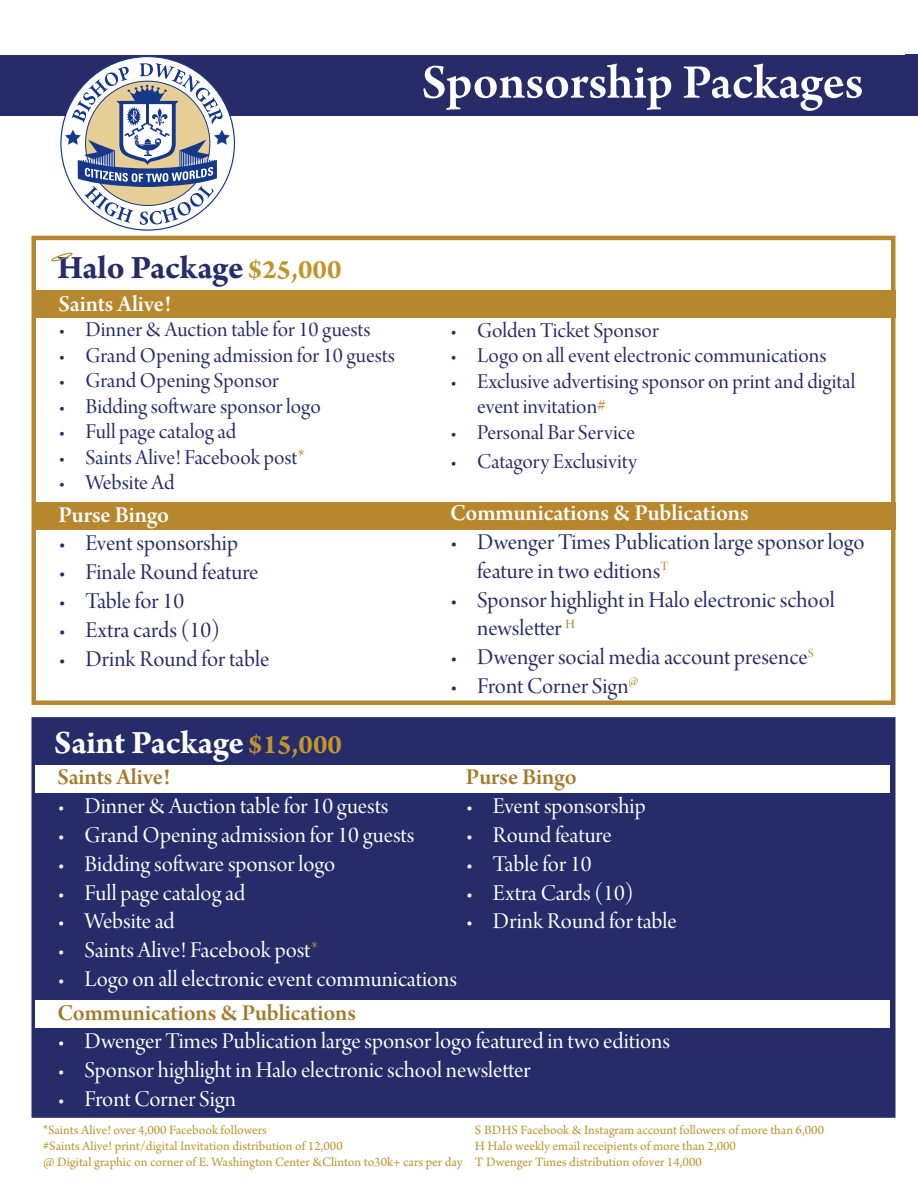
<style>
.page{position:relative;width:918px;height:1188px;background:#fff}
.page>*{position:absolute;margin:0;border:0;box-sizing:border-box;transform-origin:0 0}
.t1{font:600 51px "Arno Pro";color:#fff}
.t2{font:700 34.5px "Arno Pro";letter-spacing:-.005em;color:#fff}
.t3{font:700 34.5px "Arno Pro";letter-spacing:-.005em;color:#252c69}
.t4{font:24px "Arno Pro Display";color:#fff}
.t5{font:24px/28.8px "Arno Pro Display";color:#252c69}
.t6{font:24px "Arno Pro Smbd Subhead";color:#fff}
.t7{font:24px "Arno Pro Smbd Subhead";color:#a3792b}
.t8{font:24px "Arno Pro Display";letter-spacing:-.005em;color:#242e69}
.t9{font:22.5px "Arno Pro Display";color:#242d68}
.t10{font:22.5px/25.5px "Arno Pro Display";color:#252c69}
.t11{font:13.5px "Arno Pro";color:#c0942d}
.s1{font-size:28.5px;color:#c2952c}
.s2{color:#b7872d}
.s3{color:#b5862c}
</style>
<div class="page">
<div style="left:0;top:56px;width:918px;height:60px;background:#272c69"></div>
<svg style="left:61px;top:57px;width:173px;height:173px"></svg>
<svg style="left:65px;top:63px;width:165px;height:162px"></svg>
<div style="left:32px;top:236px;width:864px;height:469px;border:4px solid #b7872d"></div>
<svg style="left:52px;top:252px;width:20px;height:10px"></svg>
<div style="left:34px;top:290px;width:862px;height:27px;background:#b7872d"></div>
<div style="left:34px;top:502px;width:862px;height:27px;background:#b7872d"></div>
<div style="left:32px;top:717px;width:864px;height:401px;background:#252c69;border:4px solid #252c69"></div>
<div style="left:36px;top:765px;width:854px;height:28px;background:#fff"></div>
<div style="left:36px;top:1000px;width:854px;height:27px;background:#fff"></div>
<div style="left:905px;top:54px;width:13px;height:60px;background:#272c69"></div>
<p class="t1" style="left:421px;top:53px;width:444px">Sponsorship Packages</p>
<p class="t3" style="left:57px;top:247px;width:286px">Halo Package <span class="s1">$25,000</span></p>
<p class="t6" style="left:58px;top:290px;width:114px">Saints Alive!</p>
<p class="t9" style="left:58px;top:317px;width:314px">• Dinner &amp; Auction table for 10 guests</p>
<p class="t9" style="left:58px;top:343px;width:338px">• Grand Opening admission for 10 guests</p>
<p class="t9" style="left:58px;top:368px;width:222px">• Grand Opening Sponsor</p>
<p class="t9" style="left:58px;top:394px;width:264px">• Bidding software sponsor logo</p>
<p class="t9" style="left:58px;top:419px;width:179px">• Full page catalog ad</p>
<p class="t9" style="left:58px;top:445px;width:248px">• Saints Alive! Facebook post<span class="s2">*</span></p>
<p class="t9" style="left:58px;top:470px;width:117px">• Website Ad</p>
<p class="t6" style="left:58px;top:501px;width:112px">Purse Bingo</p>
<p class="t5" style="left:58px;top:531px;width:181px">• Event sponsorship</p>
<p class="t5" style="left:58px;top:559px;width:202px">• Finale Round feature</p>
<p class="t5" style="left:58px;top:588px;width:127px">• Table for 10</p>
<p class="t5" style="left:58px;top:617px;width:163px">• Extra cards (10)</p>
<p class="t5" style="left:58px;top:646px;width:212px">• Drink Round for table</p>
<p class="t10" style="left:450px;top:319px;width:210px">• Golden Ticket Sponsor</p>
<p class="t10" style="left:450px;top:344px;width:378px">• Logo on all event electronic communications</p>
<p class="t10" style="left:477px;top:370px;width:380px;text-indent:-27px">• Exclusive advertising sponsor on print and digital event invitation<span class="s3">#</span></p>
<p class="t10" style="left:450px;top:421px;width:187px">• Personal Bar Service</p>
<p class="t10" style="left:450px;top:450px;width:189px">• Catagory Exclusivity</p>
<p class="t6" style="left:450px;top:499px;width:300px">Communications &amp; Publications</p>
<p class="t5" style="left:477px;top:529px;width:389px;text-indent:-27px">• Dwenger Times Publication large sponsor logo feature in two editions<sup>T</sup></p>
<p class="t5" style="left:477px;top:587px;width:359px;text-indent:-27px">• Sponsor highlight in Halo electronic school newsletter <sup>H</sup></p>
<p class="t5" style="left:450px;top:644px;width:365px">• Dwenger social media account presence<sup>S</sup></p>
<p class="t8" style="left:450px;top:673px;width:190px">• Front Corner Sign<sup>@</sup></p>
<p class="t2" style="left:54px;top:723px;width:289px">Saint Package <span class="s1">$15,000</span></p>
<p class="t7" style="left:57px;top:764px;width:114px">Saints Alive!</p>
<p class="t4" style="left:57px;top:793px;width:333px">• Dinner &amp; Auction table for 10 guests</p>
<p class="t4" style="left:57px;top:822px;width:359px">• Grand Opening admission for 10 guests</p>
<p class="t4" style="left:57px;top:851px;width:279px">• Bidding software sponsor logo</p>
<p class="t4" style="left:57px;top:879px;width:189px">• Full page catalog ad</p>
<p class="t4" style="left:57px;top:908px;width:119px">• Website ad</p>
<p class="t4" style="left:57px;top:937px;width:262px">• Saints Alive! Facebook post<span class="s2">*</span></p>
<p class="t4" style="left:57px;top:966px;width:401px">• Logo on all electronic event communications</p>
<p class="t7" style="left:466px;top:764px;width:112px">Purse Bingo</p>
<p class="t4" style="left:466px;top:793px;width:181px">• Event sponsorship</p>
<p class="t4" style="left:466px;top:822px;width:147px">• Round feature</p>
<p class="t4" style="left:466px;top:851px;width:127px">• Table for 10</p>
<p class="t4" style="left:466px;top:879px;width:169px">• Extra Cards (10)</p>
<p class="t4" style="left:466px;top:908px;width:212px">• Drink Round for table</p>
<p class="t7" style="left:57px;top:999px;width:300px">Communications &amp; Publications</p>
<p class="t4" style="left:57px;top:1028px;width:614px">• Dwenger Times Publication large sponsor logo featured in two editions</p>
<p class="t4" style="left:57px;top:1057px;width:475px">• Sponsor highlight in Halo electronic school newsletter</p>
<p class="t4" style="left:57px;top:1086px;width:180px">• Front Corner Sign</p>
<p class="t11" style="left:43px;top:1122px;width:225px">*Saints Alive! over 4,000 Facebook followers</p>
<p class="t11" style="left:43px;top:1139px;width:301px">#Saints Alive! print/digital Invitation distribution of 12,000</p>
<p class="t11" style="left:43px;top:1155px;width:421px">@ Digital graphic on corner of E. Washington Center &amp;Clinton to30k+ cars per day</p>
<p class="t11" style="left:475px;top:1122px;width:351px">S BDHS Facebook &amp; Instagram account followers of more than 6,000</p>
<p class="t11" style="left:475px;top:1139px;width:263px">H Halo weekly email receipients of more than 2,000</p>
<p class="t11" style="left:475px;top:1155px;width:228px">T Dwenger Times distribution ofover 14,000</p>
</div>
